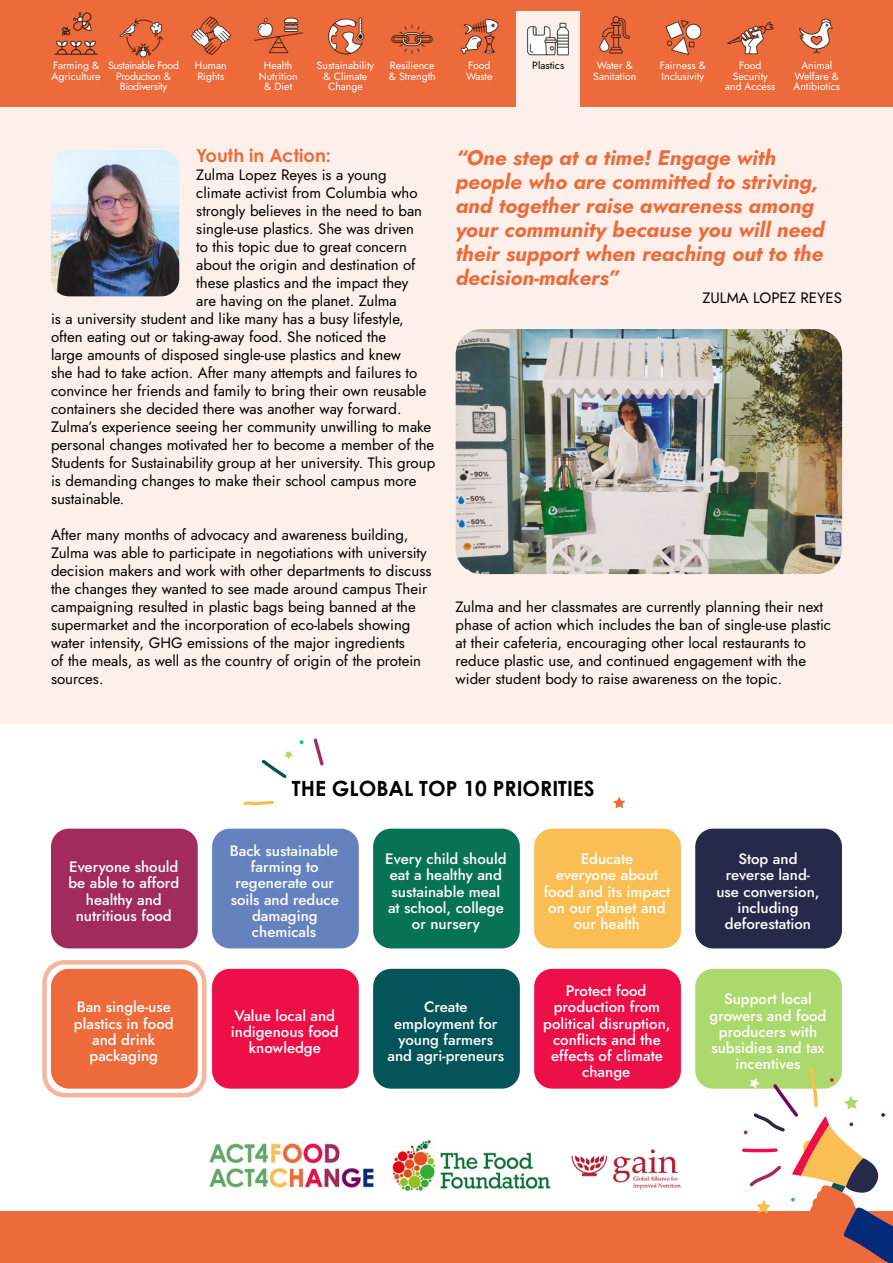
<style>
.page{position:relative;width:893px;height:1263px;background:#fff}
.page>*{position:absolute;margin:0;border:0;box-sizing:border-box;transform-origin:0 0}
.t1{font:italic 700 21px/24px "Jost";color:#ed6b3b}
.t2{font:700 21px "Century Gothic Pro";color:#000}
.t3{font:700 18px "Century Gothic Pro";color:#ed6b3b}
.t4{font:15px/18px "Jost";color:#000}
.t5{font:500 15px/16.2px "Jost";color:#fff;text-align:center}
.t6{font:10.5px/10.5px "Jost";color:#fff}
.t7{font:10.5px/10.5px "Jost";letter-spacing:-.03em;color:#fff;text-align:center}
.t8{font:10.5px "Jost";color:#000}
</style>
<div class="page">
<div style="left:0;top:68px;width:893px;height:656px;background:#fdf0eb"></div>
<img style="left:392px;top:1140px;width:159px;height:51px">
<img style="left:210px;top:1143px;width:164px;height:45px">
<img style="left:571px;top:1149px;width:110px;height:41px">
<svg style="left:613px;top:797px;width:12px;height:11px"></svg>
<img style="left:456px;top:329px;width:386px;height:245px">
<img style="left:51px;top:150px;width:128px;height:146px">
<div style="left:0;top:1212px;width:893px;height:51px;background:#ed6b3b"></div>
<svg style="left:299px;top:740px;width:5px;height:4px"></svg>
<svg style="left:314px;top:738px;width:10px;height:28px"></svg>
<svg style="left:262px;top:751px;width:31px;height:27px"></svg>
<svg style="left:243px;top:801px;width:31px;height:4px"></svg>
<div style="left:42px;top:960px;width:164px;height:137px;border:4px solid #f6b59d;border-radius:20px"></div>
<div style="left:534px;top:969px;width:147px;height:120px;background:#ed0f47;border-radius:18px"></div>
<div style="left:212px;top:969px;width:147px;height:120px;background:#ed0f47;border-radius:18px"></div>
<div style="left:695px;top:829px;width:147px;height:119px;background:#26294a;border-radius:18px"></div>
<div style="left:51px;top:829px;width:147px;height:119px;background:#a12b5c;border-radius:18px"></div>
<div style="left:212px;top:829px;width:147px;height:119px;background:#6582bf;border-radius:18px"></div>
<div style="left:373px;top:829px;width:147px;height:119px;background:#087354;border-radius:18px"></div>
<div style="left:534px;top:829px;width:147px;height:119px;background:#fabf54;border-radius:18px"></div>
<div style="left:51px;top:969px;width:147px;height:120px;background:#ed6b3b;border-radius:18px"></div>
<div style="left:373px;top:969px;width:147px;height:120px;background:#055459;border-radius:18px"></div>
<div style="left:695px;top:969px;width:147px;height:120px;background:#abd96e;border-radius:18px"></div>
<svg style="left:742px;top:1068px;width:151px;height:195px"></svg>
<div style="left:0;top:0;width:893px;height:106px;background:#ed6b3b"></div>
<div style="left:516px;top:11px;width:63px;height:99px;background:#fdf0eb"></div>
<img style="left:54px;top:12px;width:44px;height:43px">
<img style="left:191px;top:16px;width:40px;height:40px">
<img style="left:254px;top:17px;width:49px;height:37px">
<img style="left:460px;top:18px;width:39px;height:36px">
<img style="left:527px;top:22px;width:42px;height:34px">
<img style="left:599px;top:16px;width:31px;height:38px">
<img style="left:665px;top:19px;width:37px;height:36px">
<img style="left:727px;top:21px;width:47px;height:34px">
<img style="left:799px;top:18px;width:34px;height:36px">
<img style="left:391px;top:24px;width:42px;height:30px">
<img style="left:328px;top:17px;width:37px;height:38px">
<img style="left:119px;top:18px;width:44px;height:40px">
<p class="t6" style="left:52px;top:61px;width:51px">Farming &amp;<br>Agriculture</p>
<p class="t6" style="left:195px;top:61px;width:33px">Human<br>Rights</p>
<p class="t6" style="left:259px;top:61px;width:40px;text-align:center">Health<br>Nutrition &amp; Diet</p>
<p class="t6" style="left:466px;top:61px;width:28px">Food<br>Waste</p>
<p class="t8" style="left:532px;top:59px;width:33px">Plastics</p>
<p class="t6" style="left:593px;top:61px;width:45px;text-align:center">Water &amp;<br>Sanitation</p>
<p class="t6" style="left:660px;top:61px;width:47px">Fairness &amp;<br>Inclusivity</p>
<p class="t6" style="left:725px;top:61px;width:52px;text-align:center">Food<br>Security and Access</p>
<p class="t6" style="left:793px;top:61px;width:48px;text-align:center">Animal<br>Welfare &amp;<br>Antibiotics</p>
<p class="t7" style="left:108px;top:61px;width:72px">Sustainable Food<br>Production &amp;<br>Biodiversity</p>
<p class="t6" style="left:317px;top:61px;width:59px;text-align:center">Sustainability &amp; Climate<br>Change</p>
<p class="t6" style="left:389px;top:61px;width:48px">Resilience &amp; Strength</p>
<p class="t3" style="left:196px;top:144px;width:136px">Youth in Action:</p>
<p class="t4" style="left:196px;top:166px;width:192px">Zulma Lopez Reyes is a young</p>
<p class="t4" style="left:196px;top:184px;width:223px">climate activist from Columbia who</p>
<p class="t4" style="left:196px;top:202px;width:227px">strongly believes in the need to ban</p>
<p class="t4" style="left:196px;top:220px;width:219px">single-use plastics. She was driven</p>
<p class="t4" style="left:196px;top:238px;width:212px">to this topic due to great concern</p>
<p class="t4" style="left:196px;top:256px;width:221px">about the origin and destination of</p>
<p class="t4" style="left:196px;top:274px;width:213px">these plastics and the impact they</p>
<p class="t4" style="left:196px;top:292px;width:202px">are having on the planet. Zulma</p>
<p class="t4" style="left:51px;top:310px;width:354px">is a university student and like many has a busy lifestyle,</p>
<p class="t4" style="left:51px;top:328px;width:337px">often eating out or taking-away food. She noticed the</p>
<p class="t4" style="left:51px;top:346px;width:352px">large amounts of disposed single-use plastics and knew</p>
<p class="t4" style="left:51px;top:364px;width:368px">she had to take action. After many attempts and failures to</p>
<p class="t4" style="left:51px;top:382px;width:377px">convince her friends and family to bring their own reusable</p>
<p class="t4" style="left:51px;top:400px;width:352px">containers she decided there was another way forward.</p>
<p class="t4" style="left:51px;top:418px;width:382px">Zulma’s experience seeing her community unwilling to make</p>
<p class="t4" style="left:51px;top:436px;width:385px">personal changes motivated her to become a member of the</p>
<p class="t4" style="left:51px;top:454px;width:386px">Students for Sustainability group at her university. This group</p>
<p class="t4" style="left:51px;top:472px;width:367px">is demanding changes to make their school campus more</p>
<p class="t4" style="left:51px;top:490px;width:75px">sustainable.</p>
<p class="t4" style="left:51px;top:526px;width:382px">After many months of advocacy and awareness building, Zulma was able to participate in negotiations with university decision makers and work with other departments to discuss the changes they wanted to see made around campus Their campaigning resulted in plastic bags being banned at the supermarket and the incorporation of eco-labels showing water intensity, GHG emissions of the major ingredients<br>of the meals, as well as the country of origin of the protein sources.</p>
<h1 class="t1" style="left:456px;top:146px;width:370px">“One step at a time! Engage with people who are committed to striving, and together raise awareness among your community because you will need their support when reaching out to the decision-makers”</h1>
<p class="t4" style="left:702px;top:289px;width:141px">ZULMA LOPEZ REYES</p>
<p class="t4" style="left:456px;top:598px;width:377px">Zulma and her classmates are currently planning their next phase of action which includes the ban of single-use plastic at their cafeteria, encouraging other local restaurants to reduce plastic use, and continued engagement with the wider student body to raise awareness on the topic.</p>
<p class="t5" style="left:68px;top:859px;width:112px">Everyone should be able to afford healthy and nutritious food</p>
<h1 class="t2" style="left:292px;top:775px;width:304px">THE GLOBAL TOP 10 PRIORITIES</h1>
<p class="t5" style="left:230px;top:843px;width:111px">Back sustainable farming to regenerate our soils and reduce damaging chemicals</p>
<p class="t5" style="left:385px;top:851px;width:123px">Every child should eat a healthy and sustainable meal at school, college or nursery</p>
<p class="t5" style="left:544px;top:851px;width:128px">Educate<br>everyone about food and its impact on our planet and our health</p>
<p class="t5" style="left:716px;top:851px;width:105px">Stop and reverse land&shy;use conversion, including deforestation</p>
<p class="t5" style="left:543px;top:983px;width:129px">Protect food production from political disruption, conflicts and the effects of climate change</p>
<p class="t5" style="left:74px;top:999px;width:101px">Ban single-use plastics in food and drink packaging</p>
<p class="t5" style="left:387px;top:999px;width:118px">Create employment for young farmers and agri-preneurs</p>
<p class="t5" style="left:710px;top:991px;width:118px">Support local growers and food producers with subsidies and tax incentives</p>
<p class="t5" style="left:231px;top:1007px;width:109px">Value local and indigenous food knowledge</p>
</div>
